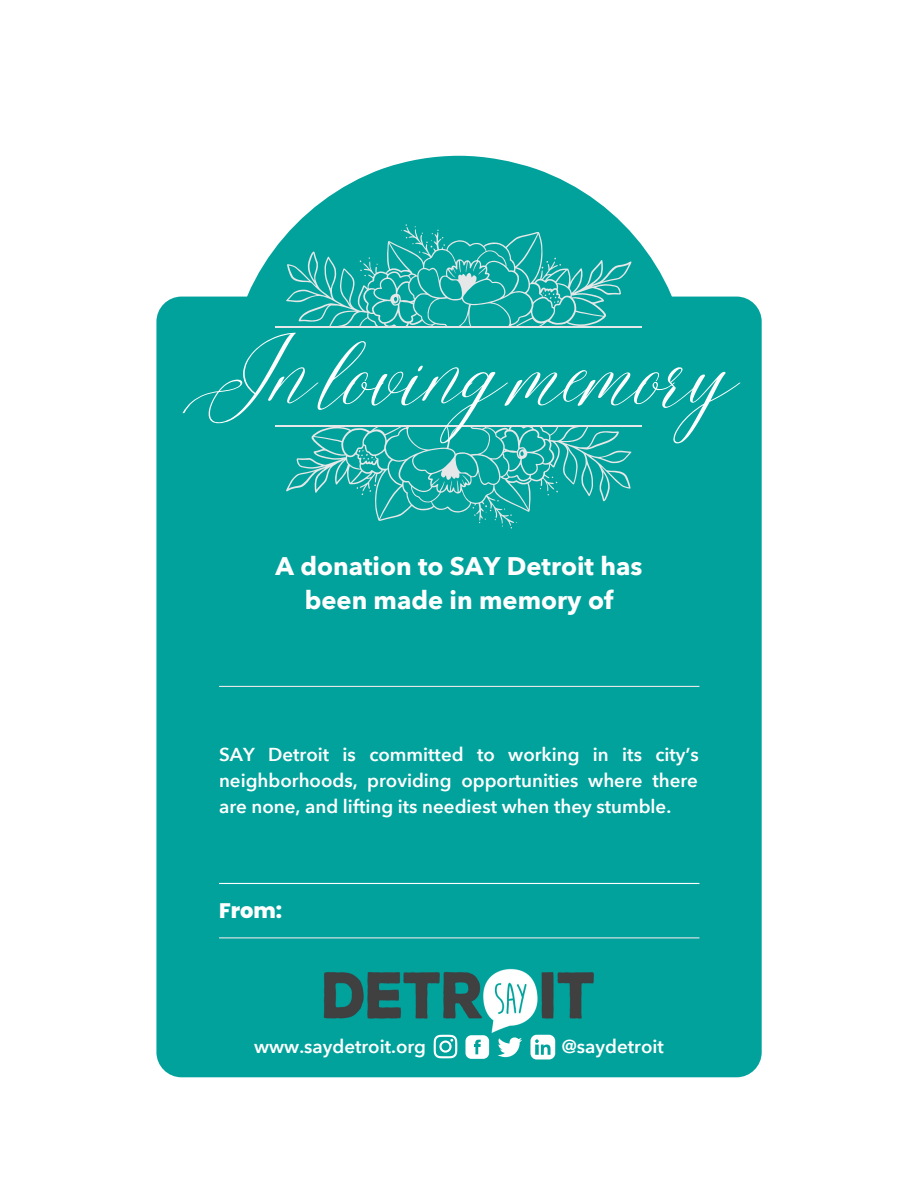
<style>
.page{position:relative;width:918px;height:1188px;background:#fff}
.page>*{position:absolute;margin:0;border:0;box-sizing:border-box;transform-origin:0 0}
.t1{font:69px "Malibu Ring";letter-spacing:-.05em;color:#fff}
.t2{font:700 25.35px/34.8px "Avenir Next";color:#fff;text-align:center}
.t3{font:800 21px "Poppins";color:#fff}
.t4{font:600 18.75px/25.8px "Avenir Next";color:#fff;text-align:justify}
</style>
<div class="page">
<svg style="left:229px;top:156px;width:461px;height:141px"></svg>
<div style="left:156px;top:297px;width:606px;height:780px;background:#01a29c;border-radius:25px"></div>
<hr style="left:219px;top:686px;width:480px;height:1px;background:#e6e7e8">
<hr style="left:219px;top:883px;width:480px;height:1px;background:#fff">
<hr style="left:219px;top:937px;width:480px;height:1px;background:#e6e7e8">
<img style="left:323px;top:968px;width:271px;height:67px">
<svg style="left:465px;top:1035px;width:24px;height:24px"></svg>
<svg style="left:434px;top:1035px;width:23px;height:23px"></svg>
<svg style="left:498px;top:1037px;width:24px;height:20px"></svg>
<svg style="left:530px;top:1035px;width:25px;height:24px"></svg>
<hr style="left:275px;top:425px;width:367px;height:2px;background:#e6e7e8">
<svg style="left:286px;top:427px;width:345px;height:102px"></svg>
<hr style="left:275px;top:326px;width:367px;height:2px;background:#e6e7e8">
<svg style="left:286px;top:224px;width:346px;height:102px"></svg>
<p class="t1" style="left:186px;top:335px;width:547px">In loving memory</p>
<p class="t2" style="left:276px;top:549px;width:368px">A donation to SAY Detroit has been made in memory of</p>
<p class="t4" style="left:219px;top:742px;width:481px">SAY Detroit is committed to working in its city’s neighborhoods, providing opportunities where there are none, and lifting its neediest when they stumble.</p>
<p class="t3" style="left:219px;top:896px;width:65px">From:</p>
<p class="t4" style="left:254px;top:1034px;width:173px">www.saydetroit.org</p>
<p class="t4" style="left:562px;top:1034px;width:103px">@saydetroit</p>
</div>
